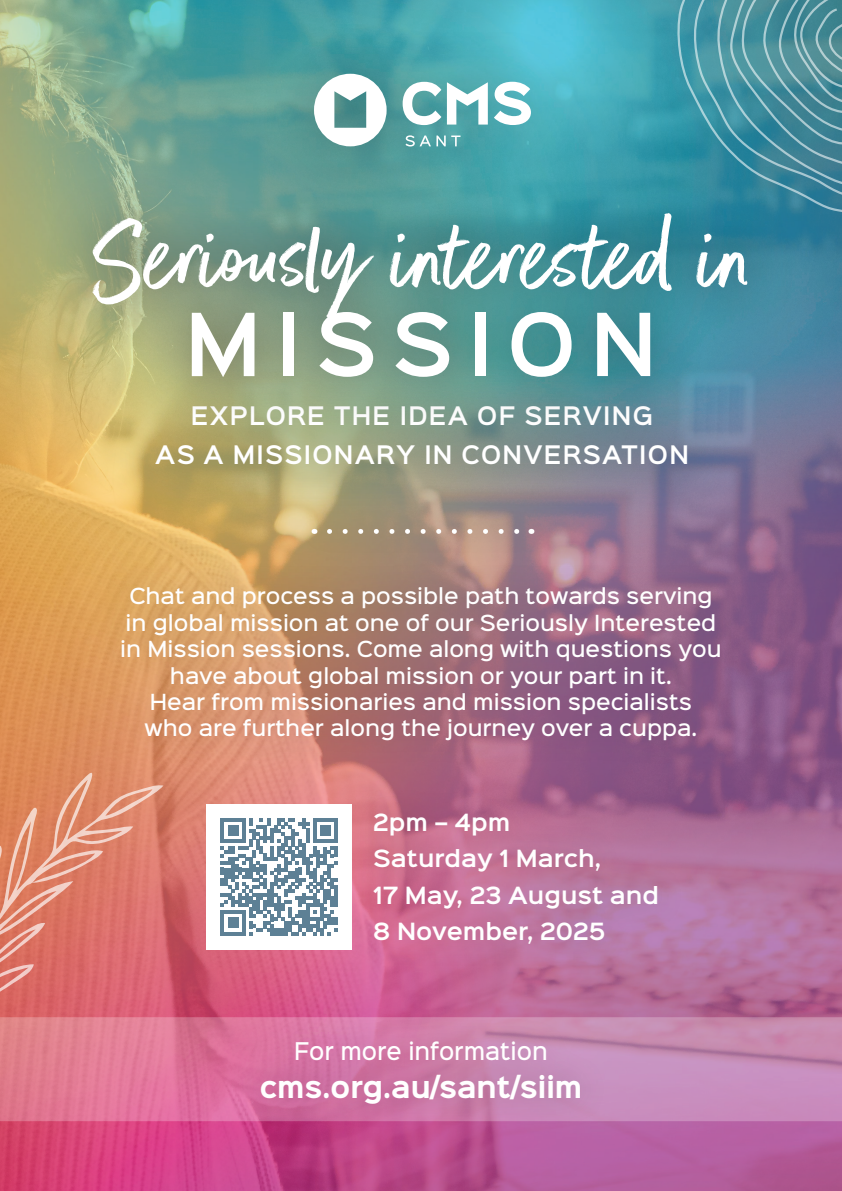
<style>
.page{position:relative;width:842px;height:1191px;background:#fff}
.page>*{position:absolute;margin:0;border:0;box-sizing:border-box;transform-origin:0 0}
.t1{font:112.3px "Better Times";color:#fff;scale:.95 1}
.t2{font:600 78.1px "Sinkin Sans 600";letter-spacing:.2em;color:#fff;scale:.95 1}
.t3{font:700 27px "Sinkin Sans 700";color:#fff;scale:.95 1}
.t4{font:600 23px/39.5px "Sinkin Sans 600";letter-spacing:.06em;color:#fff;text-align:center;scale:.95 1}
.t5{font:500 22px "Sinkin Sans 500";color:#fff;scale:.95 1}
.t6{font:600 21.4px/36.6px "Sinkin Sans 600";color:#fff}
.t7{font:500 20px/26.4px "Sinkin Sans 500";color:#fff;text-align:center}
.s1{font-size:110px}
</style>
<div class="page">
<img style="left:0;top:0;width:842px;height:1191px">
<svg style="left:674px;top:0;width:168px;height:220px;background:#4a92a2"></svg>
<div style="left:257px;top:17px;width:330px;height:187px;background:#231f20;opacity:.44"></div>
<svg style="left:447px;top:82px;width:41px;height:43px"></svg>
<svg style="left:403px;top:82px;width:38px;height:43px"></svg>
<svg style="left:494px;top:82px;width:37px;height:43px"></svg>
<svg style="left:314px;top:74px;width:73px;height:72px"></svg>
<svg style="left:405px;top:135px;width:55px;height:11px"></svg>
<div style="left:110px;top:358px;width:624px;height:154px;background:#231f20;opacity:.17"></div>
<div style="left:206px;top:804px;width:146px;height:145px;background:#fff"></div>
<svg style="left:221px;top:818px;width:117px;height:117px"></svg>
<div style="left:345px;top:783px;width:343px;height:189px;background:#231f20;opacity:.3"></div>
<svg style="left:0;top:1017px;width:842px;height:104px;background:#d282a7"></svg>
<div style="left:231px;top:1011px;width:379px;height:122px;background:#231f20;opacity:.3"></div>
<svg style="left:0;top:767px;width:163px;height:267px;background:#dd7f71"></svg>
<div style="left:42px;top:166px;width:755px;height:263px;background:#231f20;opacity:.75"></div>
<div style="left:91px;top:557px;width:659px;height:213px;background:#231f20;opacity:.3"></div>
<div style="left:284px;top:499px;width:277px;height:64px;background:#231f20;opacity:.3"></div>
<svg style="left:329px;top:529px;width:194px;height:5px"></svg>
<h1 class="t1" style="left:90px;top:196px;width:699px">Seriously intere<span class="s1">s</span>ted in</h1>
<h2 class="t2" style="left:185px;top:276px;width:498px">MISSION</h2>
<p class="t4" style="left:155px;top:394px;width:563px">EXPLORE THE IDEA OF SERVING<br>AS A MISSIONARY IN CONVERSATION</p>
<p class="t7" style="left:120px;top:581px;width:603px">Chat and process a possible path towards serving in global mission at one of our Seriously Interested in Mission sessions. Come along with questions you have about global mission or your part in it.<br>Hear from missionaries and mission specialists<br>who are further along the journey over a cuppa.</p>
<p class="t6" style="left:373px;top:802px;width:287px">2pm – 4pm<br>Saturday 1 March,<br>17 May, 23 August and<br>8 November, 2025</p>
<p class="t5" style="left:294px;top:1032px;width:268px">For more information</p>
<h3 class="t3" style="left:260px;top:1072px;width:341px">CMS.ORG.AU/SANT/SIIM</h3>
</div>
